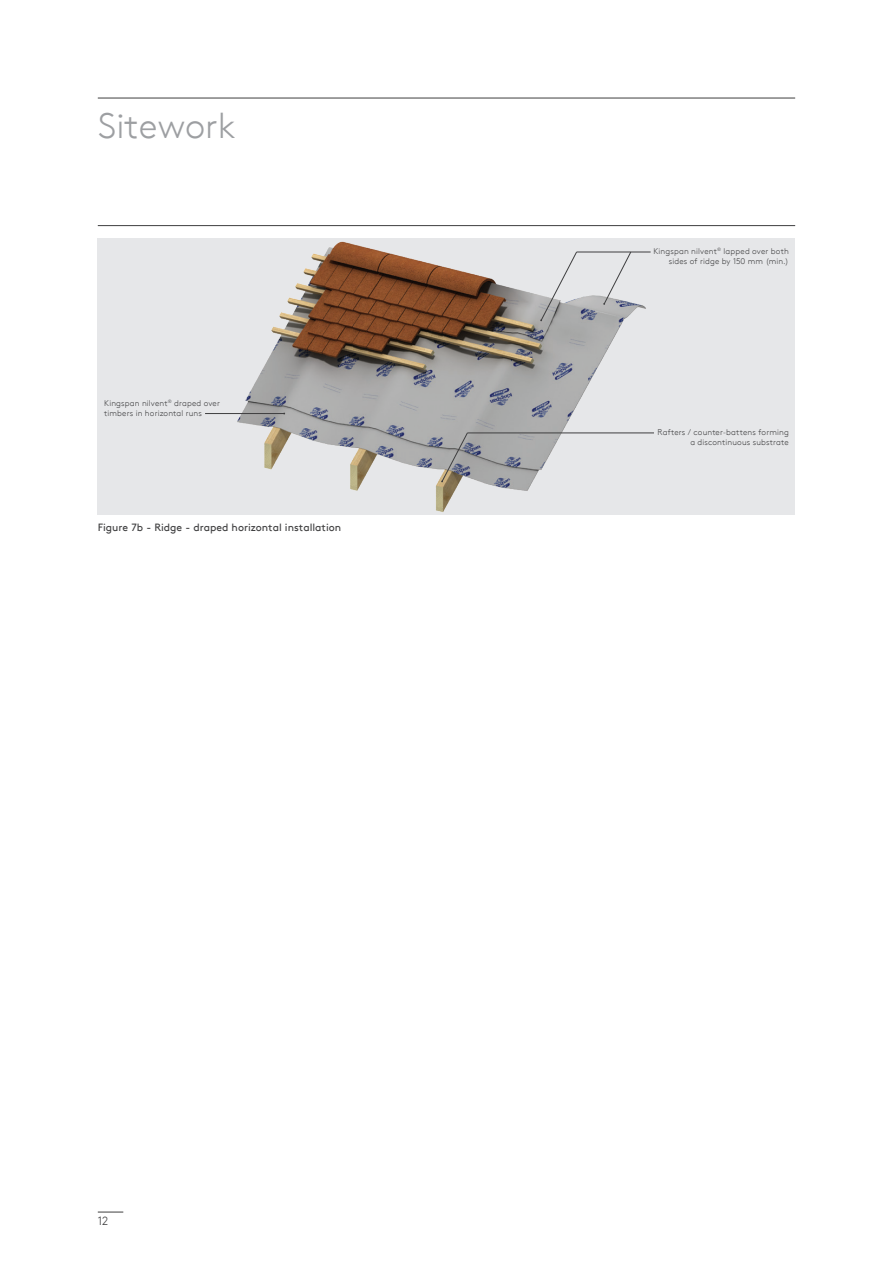
<style>
.page{position:relative;width:893px;height:1263px;background:#fff}
.page>*{position:absolute;margin:0;border:0;box-sizing:border-box;transform-origin:0 0}
.t1{font:300 36px "Kingspan Brown TT";color:#9d9fa2}
.t2{font:300 12px "Kingspan Brown TT";color:#3e3e3f}
.t3{font:10.5px "Kingspan Brown TT";color:#3e3e3f}
.t4{font:300 8.25px/9.8px "Kingspan Brown TT";letter-spacing:.015em;color:#3e3e3f;text-align:right}
</style>
<div class="page">
<svg style="left:98px;top:1212px;width:25px;height:1px"></svg>
<hr style="left:98px;top:225px;width:697px;height:1px;background:#3e3e3f">
<hr style="left:98px;top:98px;width:697px;height:1px;background:#3e3e3f">
<div style="left:98px;top:238px;width:697px;height:276px;background:#e6e7e9"></div>
<img style="left:237px;top:241px;width:417px;height:271px">
<hr style="left:577px;top:252px;width:74px;height:1px;background:#3e3e3f">
<svg style="left:540px;top:251px;width:37px;height:70px"></svg>
<svg style="left:603px;top:251px;width:28px;height:54px"></svg>
<hr style="left:205px;top:413px;width:79px;height:1px;background:#3e3e3f">
<hr style="left:467px;top:433px;width:187px;height:1px;background:#3e3e3f">
<svg style="left:441px;top:432px;width:27px;height:50px"></svg>
<h1 class="t1" style="left:98px;top:99px;width:139px">Sitework</h1>
<p class="t4" style="left:104px;top:398px;width:117px;text-align:left">Kingspan nilvent<sup>®</sup> draped over timbers in horizontal runs</p>
<p class="t3" style="left:98px;top:520px;width:245px">Figure 7b - Ridge - draped horizontal installation</p>
<h2 class="t2" style="left:98px;top:1212px;width:12px">12</h2>
<p class="t4" style="left:653px;top:246px;width:137px">Kingspan nilvent<sup>®</sup> lapped over both sides of ridge by 150 mm (min.)</p>
<p class="t4" style="left:658px;top:427px;width:133px">Rafters / counter-battens forming a discontinuous substrate</p>
</div>
